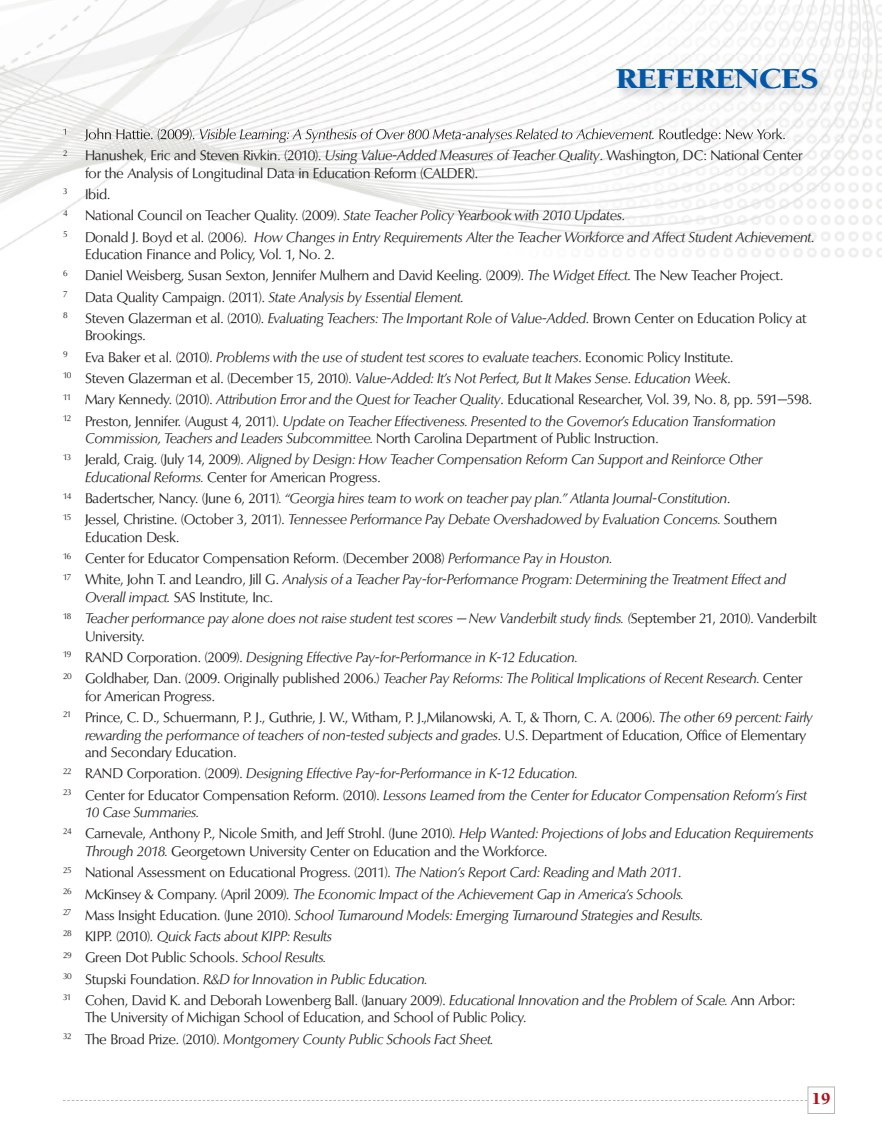
<style>
.page{position:relative;width:882px;height:1134px;background:#fff}
.page>*{position:absolute;margin:0;border:0;box-sizing:border-box;transform-origin:0 0}
.t1{font:900 29.75px "Berkeley";letter-spacing:-.03em;color:#0157a8;scale:1.15 1}
.t2{font:900 16.97px "Berkeley";color:#b50e1a}
.t3{font:italic 14px/21.3px "Optima BQ";letter-spacing:-.02em;color:#231f20}
.t4{font:14px/21.3px "Optima BQ";letter-spacing:-.02em;color:#231f20}
.s1{font-style:italic}
.s2{font-style:normal}
</style>
<div class="page">
<img style="left:0;top:0;width:882px;height:258px">
<svg style="left:63px;top:1100px;width:744px;height:1px"></svg>
<div style="left:808px;top:1087px;width:27px;height:27px;border:1px solid #b7b8b2"></div>
<svg style="left:63px;top:129px;width:3px;height:5px"></svg>
<img style="left:85px;top:128px;width:47px;height:10px">
<img style="left:200px;top:128px;width:36px;height:10px">
<img style="left:659px;top:128px;width:43px;height:10px">
<h1 class="t1" style="left:615px;top:67px;width:179px">REFERENCES</h1>
<p class="t4" style="left:85px;top:147px;width:719px;line-height:17.5px;text-indent:-22px"><sup>2</sup> Hanushek, Eric and Steven Rivkin. (2010). <span class="s1">Using Value-Added Measures of Teacher Quality</span>. Washington, DC: National Center for the Analysis of Longitudinal Data in Education Reform (CALDER).</p>
<p class="t3" style="left:63px;top:184px;width:753px"><sup>3</sup> <span class="s2">Ibid.<br></span><sup>4</sup> <span class="s2">National Council on Teacher Quality. (2009).</span> State Teacher Policy Yearbook with 2010 Updates<span class="s2">.<br></span><sup>5</sup> <span class="s2">Donald J. Boyd et al. (2006).</span> How Changes in Entry Requirements Alter the Teacher Workforce and Affect Student Achievement<span class="s2">.</span></p>
<p class="t4" style="left:63px;top:244px;width:745px;text-indent:22px">Education Finance and Policy, Vol. 1, No. 2.<br><sup>6</sup> Daniel Weisberg, Susan Sexton, Jennifer Mulhern and David Keeling. (2009). <span class="s1">The Widget Effect</span>. The New Teacher Project.<br><sup>7</sup> Data Quality Campaign. (2011). <span class="s1">State Analysis by Essential Element.<br></span><sup>8</sup> Steven Glazerman et al. (2010). <span class="s1">Evaluating Teachers: The Important Role of Value-Added</span>. Brown Center on Education Policy at</p>
<p class="t3" style="left:63px;top:326px;width:751px;text-indent:22px"><span class="s2">Brookings.<br></span><sup>9</sup> <span class="s2">Eva Baker et al. (2010).</span> Problems with the use of student test scores to evaluate teachers<span class="s2">. Economic Policy Institute.<br></span><sup>10</sup> <span class="s2">Steven Glazerman et al. (December 15, 2010).</span> Value-Added: It’s Not Perfect, But It Makes Sense<span class="s2">.</span> Education Week<span class="s2">.<br></span><sup>11</sup> <span class="s2">Mary Kennedy. (2010).</span> Attribution Error and the Quest for Teacher Quality<span class="s2">. Educational Researcher, Vol. 39, No. 8, pp. 591—598.<br></span><sup>12</sup> <span class="s2">Preston, Jennifer. (August 4, 2011).</span> Update on Teacher Effectiveness. Presented to the Governor’s Education Transformation</p>
<p class="t3" style="left:63px;top:428px;width:701px;text-indent:22px">Commission, Teachers and Leaders Subcommittee. <span class="s2">North Carolina Department of Public Instruction.<br></span><sup>13</sup> <span class="s2">Jerald, Craig. (July 14, 2009).</span> Aligned by Design: How Teacher Compensation Reform Can Support and Reinforce Other</p>
<p class="t3" style="left:63px;top:467px;width:716px;text-indent:22px">Educational Reforms. <span class="s2">Center for American Progress.<br></span><sup>14</sup> <span class="s2">Badertscher, Nancy. (June 6, 2011)</span>. “Georgia hires team to work on teacher pay plan.” Atlanta Journal-Constitution<span class="s2">.<br></span><sup>15</sup> <span class="s2">Jessel, Christine. (October 3, 2011).</span> Tennessee Performance Pay Debate Overshadowed by Evaluation Concerns. <span class="s2">Southern</span></p>
<p class="t3" style="left:63px;top:527px;width:725px;text-indent:22px"><span class="s2">Education Desk.<br></span><sup>16</sup> <span class="s2">Center for Educator Compensation Reform. (December 2008)</span> Performance Pay in Houston.<br><sup>17</sup> <span class="s2">White, John T. and Leandro, Jill G.</span> Analysis of a Teacher Pay-for-Performance Program: Determining the Treatment Effect and</p>
<p class="t3" style="left:63px;top:587px;width:755px;text-indent:22px">Overall impact. <span class="s2">SAS Institute, Inc.<br></span><sup>18</sup> Teacher performance pay alone does not raise student test scores — New Vanderbilt study finds. (<span class="s2">September 21, 2010). Vanderbilt</span></p>
<p class="t3" style="left:63px;top:626px;width:741px;text-indent:22px"><span class="s2">University.<br></span><sup>19</sup> <span class="s2">RAND Corporation. (2009).</span> Designing Effective Pay-for-Performance in K-12 Education.<br><sup>20</sup> <span class="s2">Goldhaber, Dan. (2009. Originally published 2006.)</span> Teacher Pay Reforms: The Political Implications of Recent Research. <span class="s2">Center</span></p>
<p class="t4" style="left:63px;top:686px;width:751px;text-indent:22px">for American Progress.<br><sup>21</sup> Prince, C. D., Schuermann, P. J., Guthrie, J. W., Witham, P. J.,Milanowski, A. T., &amp; Thorn, C. A. (2006). <span class="s1">The other 69 percent: Fairly</span></p>
<p class="t4" style="left:85px;top:727px;width:722px;line-height:17.5px"><span class="s1">rewarding the performance of teachers of non-tested subjects and grades</span>. U.S. Department of Education, Office of Elementary and Secondary Education.</p>
<p class="t3" style="left:63px;top:764px;width:746px"><sup>22</sup> <span class="s2">RAND Corporation. (2009).</span> Designing Effective Pay-for-Performance in K-12 Education.<br><sup>23</sup> <span class="s2">Center for Educator Compensation Reform. (2010).</span> Lessons Learned from the Center for Educator Compensation Reform’s First</p>
<p class="t3" style="left:63px;top:802px;width:752px;text-indent:22px">10 Case Summaries.<br><sup>24</sup> <span class="s2">Carnevale, Anthony P., Nicole Smith, and Jeff Strohl. (June 2010).</span> Help Wanted: Projections of Jobs and Education Requirements</p>
<p class="t3" style="left:63px;top:841px;width:734px;text-indent:22px">Through 2018. <span class="s2">Georgetown University Center on Education and the Workforce.<br></span><sup>25</sup> <span class="s2">National Assessment on Educational Progress. (2011).</span> The Nation’s Report Card: Reading and Math 2011<span class="s2">.<br></span><sup>26</sup> <span class="s2">McKinsey &amp; Company. (April 2009).</span> The Economic Impact of the Achievement Gap in America’s Schools.<br><sup>27</sup> <span class="s2">Mass Insight Education. (June 2010).</span> School Turnaround Models: Emerging Turnaround Strategies and Results.<br><sup>28</sup> <span class="s2">KIPP. (2010).</span> Quick Facts about KIPP: Results<br><sup>29</sup> <span class="s2">Green Dot Public Schools.</span> School Results.<br><sup>30</sup> <span class="s2">Stupski Foundation.</span> R&amp;D for Innovation in Public Education.<br><sup>31</sup> <span class="s2">Cohen, David K. and Deborah Lowenberg Ball. (January 2009).</span> Educational Innovation and the Problem of Scale. <span class="s2">Ann Arbor:</span></p>
<p class="t4" style="left:63px;top:1008px;width:465px;text-indent:22px">The University of Michigan School of Education, and School of Public Policy.<br><sup>32</sup> The Broad Prize. (2010). <span class="s1">Montgomery County Public Schools Fact Sheet.</span></p>
<p class="t2" style="left:812px;top:1092px;width:20px">19</p>
</div>
